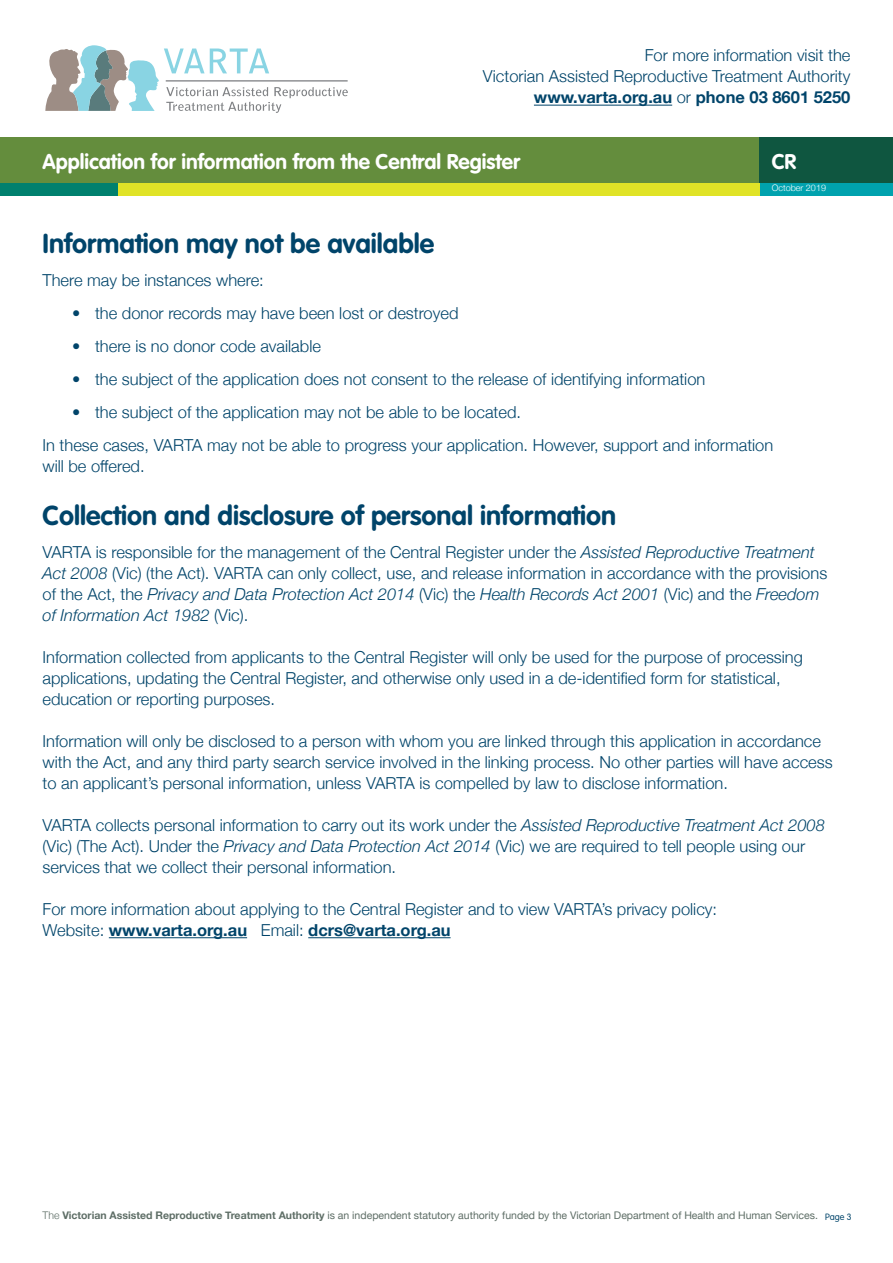
<style>
.page{position:relative;width:893px;height:1263px;background:#fff}
.page>*{position:absolute;margin:0;border:0;box-sizing:border-box;transform-origin:0 0}
.t1{font:700 27px "VAG Rounded";color:#00446a}
.t2{font:700 21px "VAG Rounded";color:#fff}
.t3{font:300 16.5px/21px "Helvetica Neue";color:#00446a}
.t4{font:10.5px "Helvetica Neue";color:#5e6e66}
.t5{font:300 9px "Helvetica Neue";color:#fff}
.t6{font:300 9px "VAG Rounded";color:#00446a}
.s1{font-weight:700}
.s2{font-style:italic}
.s3{font-weight:300}
</style>
<div class="page">
<svg style="left:45px;top:45px;width:303px;height:68px"></svg>
<hr style="left:109px;top:937px;width:138px;height:1px;background:#00446a">
<hr style="left:308px;top:937px;width:143px;height:1px;background:#00446a">
<div style="left:0;top:138px;width:760px;height:46px;background:#648d3d"></div>
<div style="left:0;top:183px;width:119px;height:13px;background:#00806e"></div>
<div style="left:760px;top:183px;width:133px;height:13px;background:#00a2ae"></div>
<div style="left:119px;top:183px;width:641px;height:13px;background:#e0e327"></div>
<div style="left:760px;top:138px;width:133px;height:45px;background:#0f5640"></div>
<hr style="left:534px;top:105px;width:138px;height:1px;background:#00446a">
<p class="t3" style="left:483px;top:44px;width:369px;text-align:right">For more information visit the<br>Victorian Assisted Reproductive Treatment Authority <span class="s1">www.varta.org.au</span> or <span class="s1">phone 03 8601 5250</span></p>
<p class="t2" style="left:43px;top:149px;width:479px">Application for information from the Central Register</p>
<p class="t2" style="left:772px;top:149px;width:26px">CR</p>
<p class="t5" style="left:772px;top:181px;width:56px">October 2019</p>
<h1 class="t1" style="left:43px;top:227px;width:393px">Information may not be available</h1>
<p class="t3" style="left:43px;top:268px;width:223px">There may be instances where:</p>
<p class="t3" style="left:72px;top:301px;width:388px">• the donor records may have been lost or destroyed</p>
<p class="t3" style="left:72px;top:334px;width:250px">• there is no donor code available</p>
<p class="t3" style="left:72px;top:367px;width:635px">• the subject of the application does not consent to the release of identifying information</p>
<p class="t3" style="left:43px;top:394px;width:732px;line-height:33px;text-indent:30px">• the subject of the application may not be able to be located.<br>In these cases, VARTA may not be able to progress your application. However, support and information</p>
<p class="t3" style="left:43px;top:454px;width:104px">will be offered.</p>
<h1 class="t1" style="left:43px;top:500px;width:575px">Collection and disclosure of personal information</h1>
<p class="t3" style="left:43px;top:540px;width:786px">VARTA is responsible for the management of the Central Register under the <span class="s2">Assisted Reproductive Treatment Act 2008</span> (Vic) (the Act). VARTA can only collect, use, and release information in accordance with the provisions of the Act, the <span class="s2">Privacy and Data Protection Act 2014</span> (Vic) the <span class="s2">Health Records Act 2001</span> (Vic) and the <span class="s2">Freedom of Information Act 1982</span> (Vic).</p>
<p class="t3" style="left:43px;top:645px;width:762px">Information collected from applicants to the Central Register will only be used for the purpose of processing applications, updating the Central Register, and otherwise only used in a de-identified form for statistical, education or reporting purposes.</p>
<p class="t3" style="left:43px;top:729px;width:792px">Information will only be disclosed to a person with whom you are linked through this application in accordance with the Act, and any third party search service involved in the linking process. No other parties will have access to an applicant’s personal information, unless VARTA is compelled by law to disclose information.</p>
<p class="t3" style="left:43px;top:813px;width:784px">VARTA collects personal information to carry out its work under the <span class="s2">Assisted Reproductive Treatment Act 2008 </span>(Vic) (The Act). Under the <span class="s2">Privacy and Data Protection Act 2014</span> (Vic) we are required to tell people using our services that we collect their personal information.</p>
<p class="t3" style="left:43px;top:897px;width:676px">For more information about applying to the Central Register and to view VARTA’s privacy policy:<br>Website: <span class="s1">www.varta.org.au</span> Email: <span class="s1">dcrs@varta.org.au</span></p>
<p class="t4" style="left:43px;top:1208px;width:777px"><span class="s3">The</span> <span class="s1">Victorian Assisted Reproductive Treatment Authority</span> is an independent statutory authority funded by the Victorian Department of Health and Human Services.</p>
<p class="t6" style="left:825px;top:1211px;width:28px">Page 3</p>
</div>
